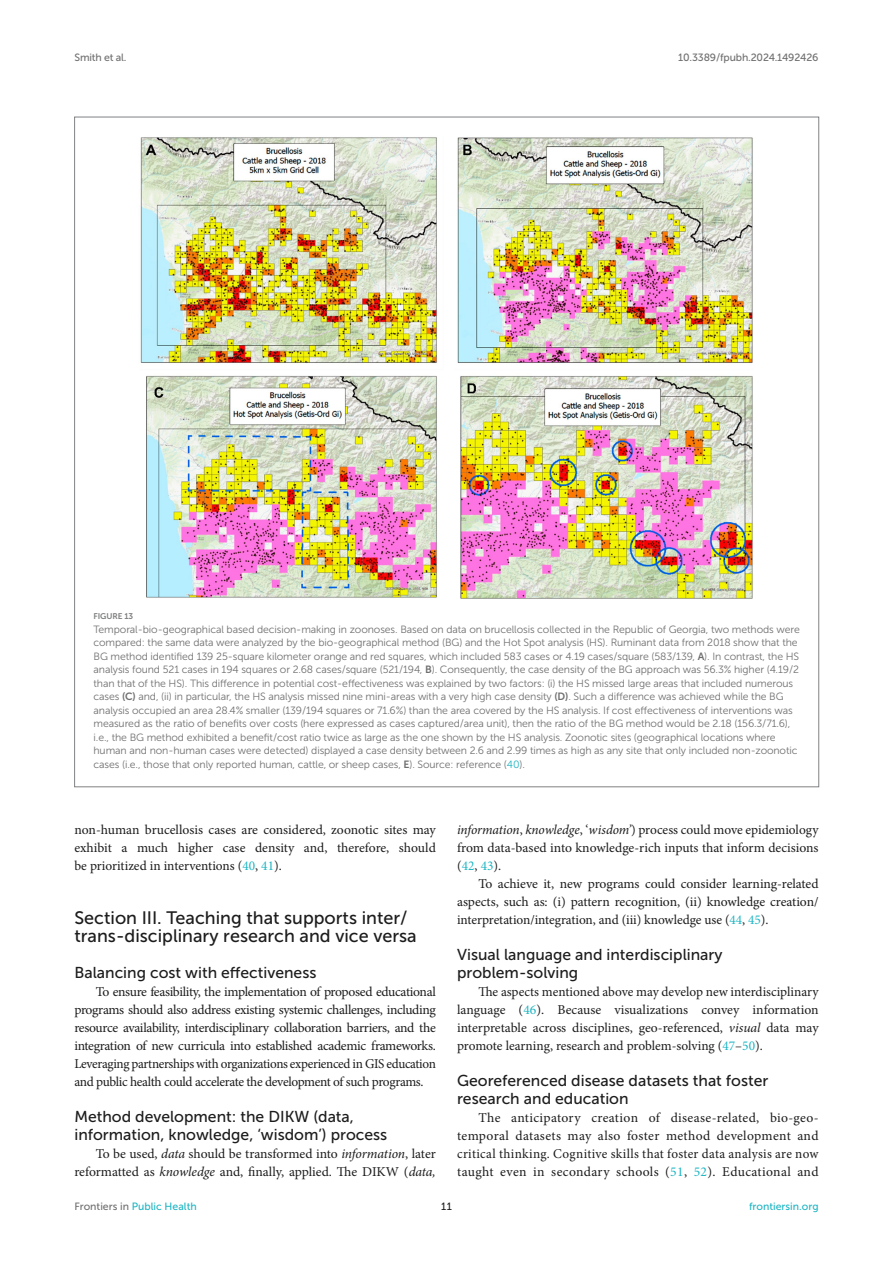
<style>
.page{position:relative;width:893px;height:1263px;background:#fff}
.page>*{position:absolute;margin:0;border:0;box-sizing:border-box;transform-origin:0 0}
.HEAD_2{font:18px/18px "Museo Sans 500";color:#1b1c1b}
.HEAD_3{font:15.75px/18px "Museo Sans 500";color:#1b1c1b}
.HEAD_3_after_HEAD_2{font:15.75px "Museo Sans 500";color:#1b1c1b}
.TEXT{font:13.5px/18px "Minion Pro";letter-spacing:-.005em;color:#1b1c1b;text-align:justify}
.FIG_LEG{font:10.5px/13.5px "Museo Sans 300";letter-spacing:-.01em;color:#706f70}
.t1{font:10.5px "Museo Sans 500";color:#1db5c3}
.t2{font:10.5px "Museo Sans 500";letter-spacing:-.015em;color:#706f70}
.t3{font:10.5px "Museo Sans 500";color:#1b1c1b}
.FIG_HD{font:8.25px "Museo Sans 700";letter-spacing:-.01em;color:#7e7f7f}
.s1{font-family:"Museo Sans 700"}
.s2{color:#1db5c3}
.s3{font-style:italic}
.s4{color:#706f70}
</style>
<div class="page">
<img style="left:140px;top:137px;width:613px;height:462px">
<p class="t2" style="left:74px;top:51px;width:53px">Smith et al.</p>
<p class="t2" style="left:678px;top:51px;width:142px">10.3389/fpubh.2024.1492426</p>
<p class="FIG_HD" style="left:94px;top:612px;width:41px">FIGURE 13</p>
<p class="FIG_LEG" style="left:94px;top:622px;width:708px">Temporal-bio-geographical based decision-making in zoonoses. Based on data on brucellosis collected in the Republic of Georgia, two methods were compared: the same data were analyzed by the bio-geographical method (BG) and the Hot Spot analysis (HS). Ruminant data from 2018 show that the BG method identified 139 25-square kilometer orange and red squares, which included 583 cases or 4.19 cases/square (583/139, <span class="s1">A</span>). In contrast, the HS analysis found 521 cases in 194 squares or 2.68 cases/square (521/194, <span class="s1">B</span>). Consequently, the case density of the BG approach was 56.3% higher (4.19/2 than that of the HS). This difference in potential cost-effectiveness was explained by two factors: (i) the HS missed large areas that included numerous cases <span class="s1">(C)</span> and, (ii) in particular, the HS analysis missed nine mini-areas with a very high case density <span class="s1">(D)</span>. Such a difference was achieved while the BG analysis occupied an area 28.4% smaller (139/194 squares or 71.6%) than the area covered by the HS analysis. If cost effectiveness of interventions was measured as the ratio of benefits over costs (here expressed as cases captured/area unit), then the ratio of the BG method would be 2.18 (156.3/71.6), i.e., the BG method exhibited a benefit/cost ratio twice as large as the one shown by the HS analysis. Zoonotic sites (geographical locations where human and non-human cases were detected) displayed a case density between 2.6 and 2.99 times as high as any site that only included non-zoonotic cases (i.e., those that only reported human, cattle, or sheep cases, <span class="s1">E</span>). Source: reference (<span class="s2">40</span>).</p>
<p class="TEXT" style="left:74px;top:821px;width:363px">non-human brucellosis cases are considered, zoonotic sites may exhibit a much higher case density and, therefore, should be prioritized in interventions (<span class="s2">40</span>, <span class="s2">41</span>).</p>
<p class="HEAD_2" style="left:74px;top:909px;width:344px">Section III. Teaching that supports inter/ trans-disciplinary research and vice versa</p>
<p class="HEAD_3_after_HEAD_2" style="left:74px;top:964px;width:244px">Balancing cost with effectiveness</p>
<p class="TEXT" style="left:74px;top:983px;width:363px;text-indent:21px">To ensure feasibility, the implementation of proposed educational programs should also address existing systemic challenges, including resource availability, interdisciplinary collaboration barriers, and the integration of new curricula into established academic frameworks.<br>Leveraging partnerships with organizations experienced in GIS education and public health could accelerate the development of such programs.</p>
<p class="HEAD_3" style="left:74px;top:1108px;width:314px">Method development: the DIKW (data, information, knowledge, ‘wisdom’) process</p>
<p class="TEXT" style="left:74px;top:1145px;width:363px;text-align:right">To be used, <span class="s3">data</span> should be transformed into <span class="s3">information</span>, later reformatted as <span class="s3">knowledge</span> and, finally, applied. The DIKW (<span class="s3">data,</span></p>
<p class="TEXT" style="left:457px;top:821px;width:363px"><span class="s3">information</span>, <span class="s3">knowledge</span>, ‘<span class="s3">wisdom’</span>) process could move epidemiology from data-based into knowledge-rich inputs that inform decisions (<span class="s2">42</span>, <span class="s2">43</span>).</p>
<p class="TEXT" style="left:457px;top:875px;width:363px;text-indent:21px">To achieve it, new programs could consider learning-related aspects, such as: (i) pattern recognition, (ii) knowledge creation/ interpretation/integration, and (iii) knowledge use (<span class="s2">44</span>, <span class="s2">45</span>).</p>
<p class="HEAD_3" style="left:457px;top:946px;width:267px">Visual language and interdisciplinary problem-solving</p>
<p class="TEXT" style="left:457px;top:983px;width:363px;text-indent:21px">The aspects mentioned above may develop new interdisciplinary language (<span class="s2">46</span>). Because visualizations convey information interpretable across disciplines, geo-referenced, <span class="s3">visual</span> data may promote learning, research and problem-solving (<span class="s2">47</span>–<span class="s2">50</span>).</p>
<p class="HEAD_3" style="left:457px;top:1072px;width:313px">Georeferenced disease datasets that foster research and education</p>
<p class="TEXT" style="left:457px;top:1109px;width:363px;text-indent:21px">The anticipatory creation of disease-related, bio-geo&shy;temporal datasets may also foster method development and critical thinking. Cognitive skills that foster data analysis are now taught even in secondary schools (<span class="s2">51</span>, <span class="s2">52</span>). Educational and</p>
<p class="t1" style="left:74px;top:1200px;width:124px"><span class="s4">Frontiers in</span> Public Health</p>
<p class="t3" style="left:441px;top:1200px;width:12px">11</p>
<p class="t1" style="left:749px;top:1200px;width:71px">frontiersin.org</p>
</div>
